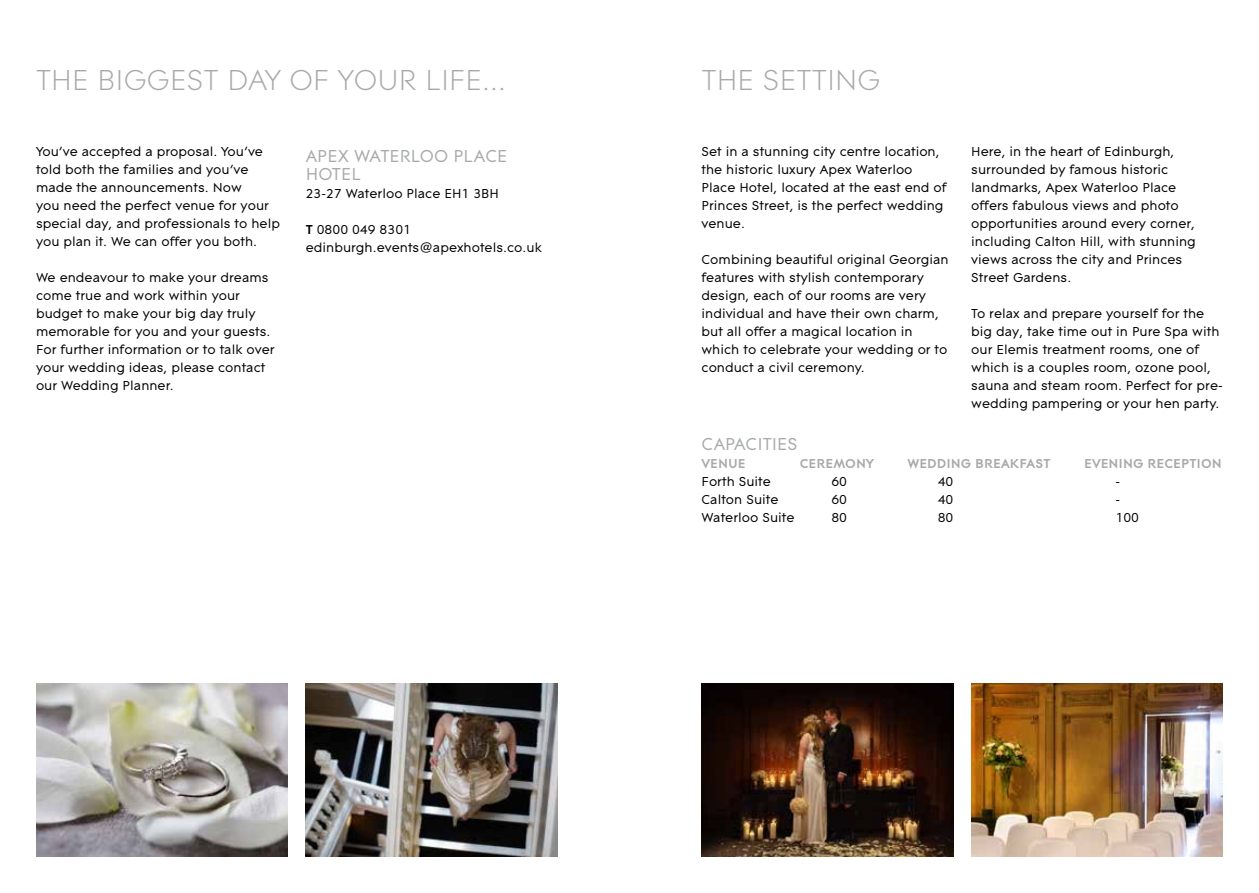
<style>
.page{position:relative;width:1259px;height:893px;background:#fff}
.page>*{position:absolute;margin:0;border:0;box-sizing:border-box;transform-origin:0 0}
.t1{font:30px "Contax Pro 45 Lig";color:#a8aaaa}
.t2{font:18px "Contax Pro 55";color:#a8aaaa}
.t3{font:13.5px/18px "Contax Pro 55";color:#000}
.t4{font:700 13.5px "Contax Pro 75";color:#a8aaaa}
.s1{font-family:"Contax Pro 75";font-weight:700}
</style>
<div class="page">
<img style="left:306px;top:683px;width:251px;height:174px">
<img style="left:36px;top:683px;width:252px;height:174px">
<img style="left:971px;top:683px;width:252px;height:174px">
<img style="left:701px;top:683px;width:252px;height:174px">
<h1 class="t1" style="left:36px;top:62px;width:471px">THE BIGGEST DAY OF YOUR LIFE...</h1>
<p class="t3" style="left:36px;top:142px;width:245px">You’ve accepted a proposal. You’ve told both the families and you’ve made the announcements. Now<br>you need the perfect venue for your special day, and professionals to help you plan it. We can offer you both.</p>
<p class="t3" style="left:36px;top:268px;width:240px">We endeavour to make your dreams come true and work within your budget to make your big day truly memorable for you and your guests.<br>For further information or to talk over your wedding ideas, please contact our Wedding Planner.</p>
<h2 class="t2" style="left:306px;top:145px;width:76px">Apex Water</h2>
<h2 class="t2" style="left:411px;top:145px;width:95px">loo Place</h2>
<h2 class="t2" style="left:306px;top:163px;width:57px">Hotel</h2>
<p class="t3" style="left:306px;top:184px;width:195px">23-27 Waterloo Place EH1 3BH</p>
<p class="t3" style="left:306px;top:220px;width:238px"><span class="s1">T</span> 0800 049 8301 edinburgh.events@apexhotels.co.uk</p>
<h1 class="t1" style="left:701px;top:62px;width:180px">THE SETTING</h1>
<p class="t3" style="left:701px;top:142px;width:246px">Set in a stunning city centre location, the historic luxury Apex Waterloo<br>Place Hotel, located at the east end of<br>Princes Street, is the perfect wedding venue.</p>
<p class="t3" style="left:701px;top:250px;width:249px">Combining beautiful original Georgian features with stylish contemporary design, each of our rooms are very individual and have their own charm, but all offer a magical location in which to celebrate your wedding or to conduct a civil ceremony.</p>
<p class="t3" style="left:971px;top:142px;width:226px">Here, in the heart of Edinburgh, surrounded by famous historic landmarks, Apex Waterloo Place offers fabulous views and photo opportunities around every corner, including Calton Hill, with stunning views across the city and Princes<br>Street Gardens.</p>
<p class="t3" style="left:971px;top:304px;width:253px">To relax and prepare yourself for the big day, take time out in Pure Spa with our Elemis treatment rooms, one of which is a couples room, ozone pool, sauna and steam room. Perfect for pre&shy;wedding pampering or your hen party.</p>
<h2 class="t2" style="left:701px;top:433px;width:98px">CAPACITIES</h2>
<p class="t4" style="left:701px;top:455px;width:46px">VENUE</p>
<p class="t4" style="left:799px;top:455px;width:75px">CEREMONY</p>
<p class="t4" style="left:907px;top:455px;width:145px">WEDDING BREAKFASTEV</p>
<p class="t4" style="left:1100px;top:455px;width:122px">ENING RECEPTION</p>
<p class="t3" style="left:701px;top:472px;width:95px">Forth Suite<br>Calton Suite<br>Waterloo Suite</p>
<p class="t3" style="left:831px;top:472px;width:17px;text-align:justify">60<br>60<br>80</p>
<p class="t3" style="left:937px;top:472px;width:17px;text-align:justify">40<br>40<br>80</p>
<p class="t3" style="left:1115px;top:472px;width:25px">-<br>-<br>100</p>
</div>
